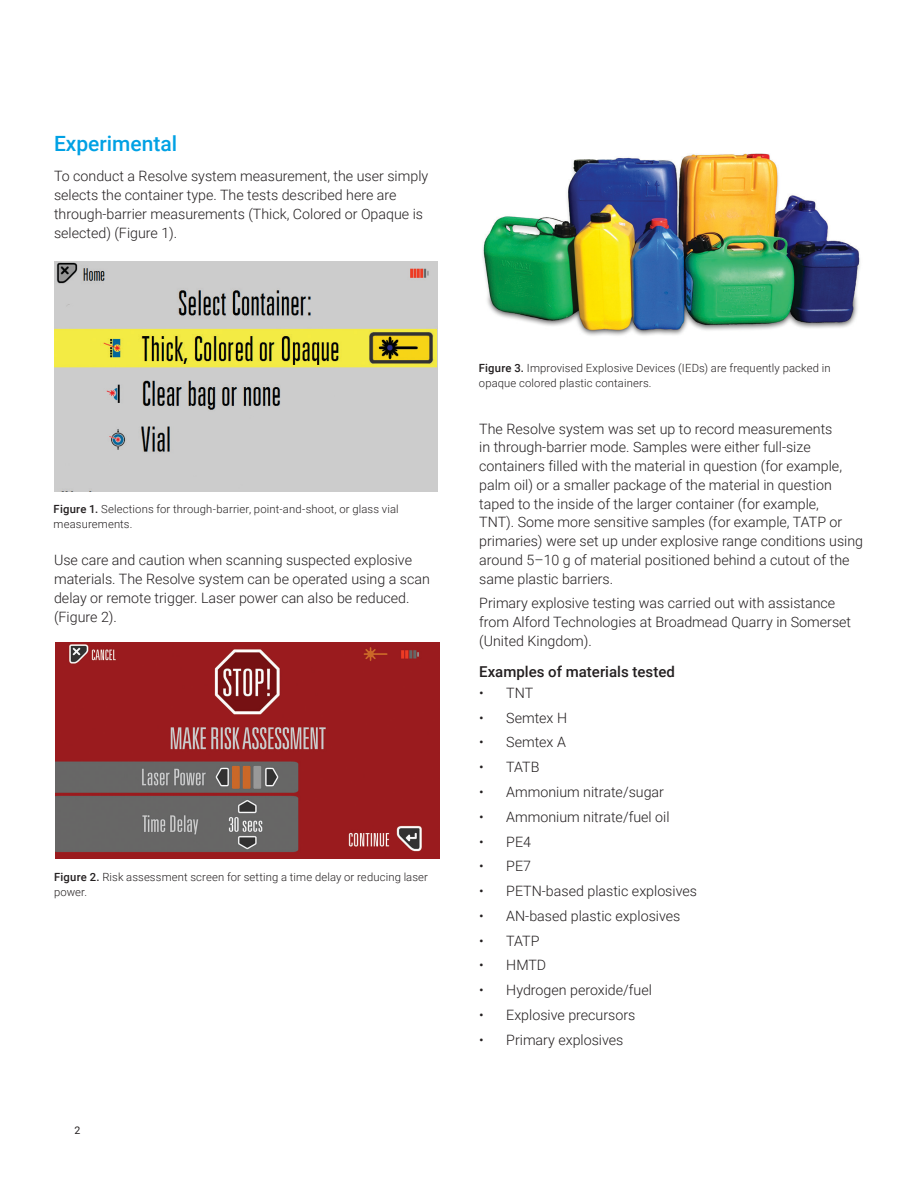
<style>
.page{position:relative;width:918px;height:1188px;background:#fff}
.page>*{position:absolute;margin:0;border:0;box-sizing:border-box;transform-origin:0 0}
.Header_1{font:500 21px "Roboto";color:#00a1e4}
.Header_2{font:500 15px "Roboto";color:#231f20}
.Text{font:300 14.25px/18.8px "Roboto";color:#231f20}
.t1{font:300 11.25px/15px "Roboto";letter-spacing:.015em;color:#231f20}
.t2{font:10.5px "Roboto";color:#231f20}
.s1{font-weight:500}
</style>
<div class="page">
<img style="left:54px;top:261px;width:383px;height:230px">
<img style="left:55px;top:642px;width:385px;height:216px">
<img style="left:482px;top:153px;width:378px;height:183px">
<p class="Header_1" style="left:54px;top:129px;width:125px">Experimental</p>
<p class="Text" style="left:54px;top:166px;width:376px">To conduct a Resolve system measurement, the user simply selects the container type. The tests described here are through-barrier measurements (Thick, Colored or Opaque is selected) (Figure 1).</p>
<p class="t1" style="left:54px;top:502px;width:347px"><span class="s1">Figure 1.</span> Selections for through-barrier, point-and-shoot, or glass vial measurements.</p>
<p class="Text" style="left:54px;top:550px;width:377px">Use care and caution when scanning suspected explosive materials. The Resolve system can be operated using a scan delay or remote trigger. Laser power can also be reduced. (Figure 2).</p>
<p class="t1" style="left:54px;top:869px;width:375px"><span class="s1">Figure 2.</span> Risk assessment screen for setting a time delay or reducing laser power.</p>
<p class="t2" style="left:75px;top:1123px;width:7px">2</p>
<p class="t1" style="left:479px;top:360px;width:353px"><span class="s1">Figure 3.</span> Improvised Explosive Devices (IEDs) are frequently packed in opaque colored plastic containers.</p>
<p class="Text" style="left:479px;top:419px;width:385px">The Resolve system was set up to record measurements<br>in through-barrier mode. Samples were either full-size containers filled with the material in question (for example, palm oil) or a smaller package of the material in question taped to the inside of the larger container (for example,<br>TNT). Some more sensitive samples (for example, TATP or primaries) were set up under explosive range conditions using around 5–10 g of material positioned behind a cutout of the same plastic barriers.</p>
<p class="Text" style="left:479px;top:593px;width:373px">Primary explosive testing was carried out with assistance from Alford Technologies at Broadmead Quarry in Somerset (United Kingdom).</p>
<p class="Header_2" style="left:479px;top:661px;width:197px">Examples of materials tested</p>
<p class="Text" style="left:479px;top:683px;width:55px">• TNT</p>
<p class="Text" style="left:479px;top:708px;width:89px">• Semtex H</p>
<p class="Text" style="left:479px;top:733px;width:88px">• Semtex A</p>
<p class="Text" style="left:479px;top:757px;width:62px">• TATB</p>
<p class="Text" style="left:479px;top:782px;width:186px">• Ammonium nitrate/sugar</p>
<p class="Text" style="left:479px;top:807px;width:192px">• Ammonium nitrate/fuel oil</p>
<p class="Text" style="left:479px;top:832px;width:53px">• PE4</p>
<p class="Text" style="left:479px;top:856px;width:53px">• PE7</p>
<p class="Text" style="left:479px;top:881px;width:219px">• PETN-based plastic explosives</p>
<p class="Text" style="left:479px;top:906px;width:203px">• AN-based plastic explosives</p>
<p class="Text" style="left:479px;top:931px;width:62px">• TATP</p>
<p class="Text" style="left:479px;top:955px;width:69px">• HMTD</p>
<p class="Text" style="left:479px;top:980px;width:174px">• Hydrogen peroxide/fuel</p>
<p class="Text" style="left:479px;top:1005px;width:158px">• Explosive precursors</p>
<p class="Text" style="left:479px;top:1030px;width:146px">• Primary explosives</p>
</div>
